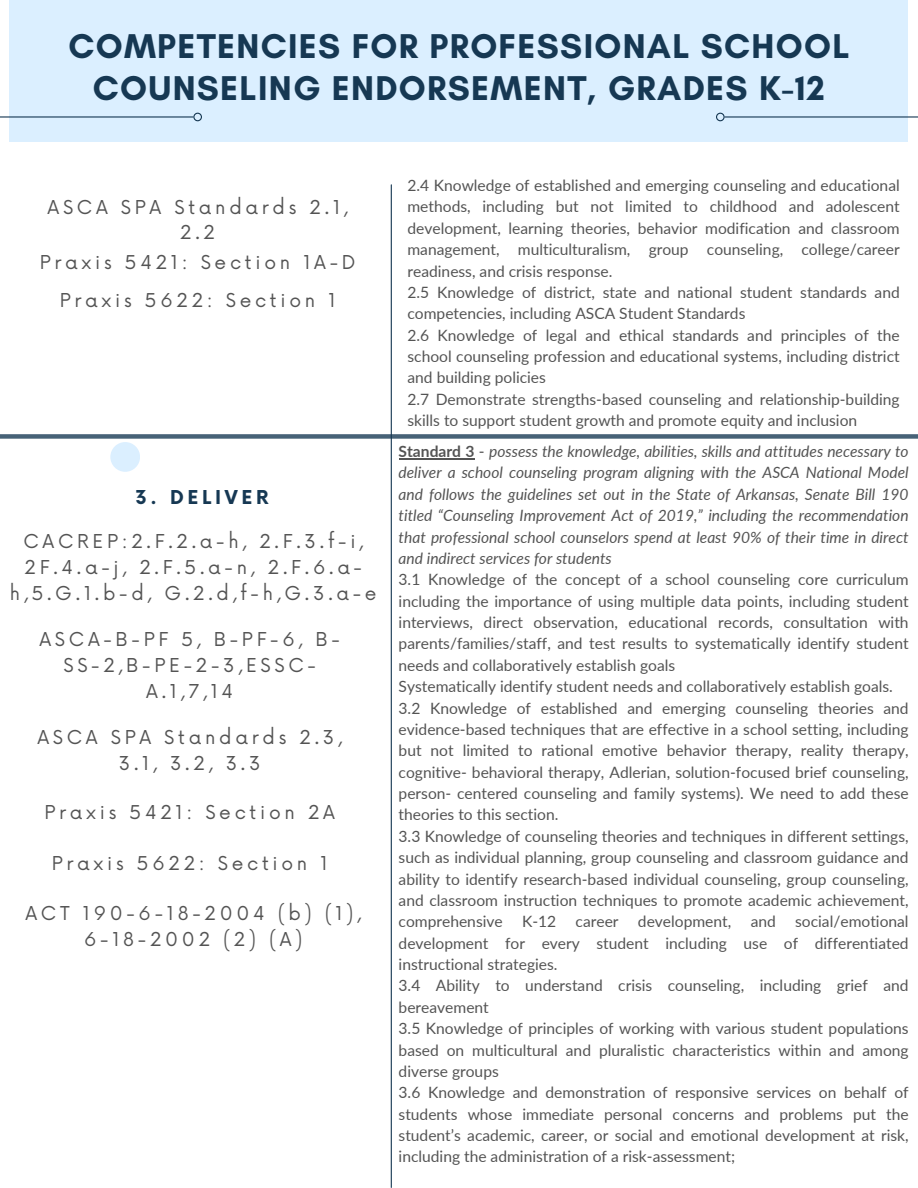
<style>
.page{position:relative;width:918px;height:1188px;background:#fff}
.page>*{position:absolute;margin:0;border:0;box-sizing:border-box;transform-origin:0 0}
.t1{font:700 35.1px/41.7px "Glacial Indifference";letter-spacing:.035em;color:#163853;text-align:center}
.t2{font:18.6px/25.8px "Now";letter-spacing:.2em;color:#545454;text-align:center}
.t3{font:700 18.6px "Now";letter-spacing:.2em;color:#163853}
.t4{font:15.6px/21.3px "Lato";color:#545454;text-align:justify}
.t5{font:italic 15.6px/21.3px "Lato";color:#545454;text-align:justify}
.s1{font-weight:700;font-style:normal}
.s2{font-style:normal}
</style>
<div class="page">
<hr style="left:391px;top:185px;width:1px;height:1002px;background:#163853">
<div style="left:9px;top:0;width:899px;height:141px;background:#dbefff"></div>
<hr style="left:0;top:116px;width:198px;height:2px;background:#163853">
<svg style="left:193px;top:113px;width:9px;height:8px"></svg>
<hr style="left:720px;top:116px;width:198px;height:2px;background:#163853">
<svg style="left:716px;top:113px;width:9px;height:8px"></svg>
<div style="left:0;top:434px;width:918px;height:5px;background:#476277"></div>
<div style="left:110px;top:442px;width:30px;height:30px;background:#dbefff;border-radius:50%"></div>
<hr style="left:399px;top:458px;width:75px;height:1px;background:#545454">
<h1 class="t1" style="left:68px;top:25px;width:783px">COMPETENCIES FOR PROFESSIONAL SCHOOL<br>COUNSELING ENDORSEMENT, GRADES K-12</h1>
<h4 class="t2" style="left:48px;top:195px;width:302px">ASCA SPA Standards 2.1,<br>2.2</h4>
<h4 class="t2" style="left:40px;top:251px;width:317px">Praxis 5421: Section 1A-D</h4>
<h4 class="t2" style="left:60px;top:288px;width:277px">Praxis 5622: Section 1</h4>
<p class="t3" style="left:135px;top:487px;width:135px">3. DELIVER</p>
<p class="t2" style="left:10px;top:530px;width:368px">CACREP:2.F.2.a-h, 2.F.3.f-i,<br>2F.4.a-j, 2.F.5.a-n, 2.F.6.a&shy;h,5.G.1.b-d, G.2.d,f-h,G.3.a-e</p>
<p class="t2" style="left:39px;top:627px;width:302px">ASCA-B-PF 5, B-PF-6, B-<br>SS-2,B-PE-2-3,ESSC-<br>A.1,7,14</p>
<p class="t2" style="left:37px;top:725px;width:306px">ASCA SPA Standards 2.3,<br>3.1, 3.2, 3.3</p>
<p class="t2" style="left:44px;top:801px;width:292px">Praxis 5421: Section 2A</p>
<p class="t2" style="left:52px;top:851px;width:277px">Praxis 5622: Section 1</p>
<p class="t2" style="left:25px;top:901px;width:337px">ACT 190-6-18-2004 (b) (1),<br>6-18-2002 (2) (A)</p>
<p class="t4" style="left:408px;top:174px;width:494px">2.4 Knowledge of established and emerging counseling and educational methods, including but not limited to childhood and adolescent development, learning theories, behavior modification and classroom management, multiculturalism, group counseling, college/career readiness, and crisis response.</p>
<p class="t4" style="left:408px;top:281px;width:494px">2.5 Knowledge of district, state and national student standards and competencies, including ASCA Student Standards</p>
<p class="t4" style="left:408px;top:324px;width:494px">2.6 Knowledge of legal and ethical standards and principles of the school counseling profession and educational systems, including district and building policies</p>
<p class="t4" style="left:408px;top:388px;width:494px">2.7 Demonstrate strengths-based counseling and relationship-building skills to support student growth and promote equity and inclusion</p>
<p class="t5" style="left:399px;top:440px;width:512px"><span class="s1">Standard 3</span> <span class="s2">-</span> possess the knowledge, abilities, skills and attitudes necessary to deliver a school counseling program aligning with the ASCA National Model and follows the guidelines set out in the State of Arkansas, Senate Bill 190 titled “Counseling Improvement Act of 2019,” including the recommendation that professional school counselors spend at least 90% of their time in direct and indirect services for students</p>
<h2 class="t4" style="left:399px;top:569px;width:512px">3.1 Knowledge of the concept of a school counseling core curriculum including the importance of using multiple data points, including student interviews, direct observation, educational records, consultation with parents/families/staff, and test results to systematically identify student needs and collaboratively establish goals</h2>
<h4 class="t4" style="left:399px;top:676px;width:496px">Systematically identify student needs and collaboratively establish goals.</h4>
<h3 class="t4" style="left:399px;top:697px;width:512px">3.2 Knowledge of established and emerging counseling theories and evidence-based techniques that are effective in a school setting, including but not limited to rational emotive behavior therapy, reality therapy, cognitive- behavioral therapy, Adlerian, solution-focused brief counseling, person- centered counseling and family systems). We need to add these theories to this section.</h3>
<h4 class="t4" style="left:399px;top:825px;width:512px">3.3 Knowledge of counseling theories and techniques in different settings, such as individual planning, group counseling and classroom guidance and ability to identify research-based individual counseling, group counseling, and classroom instruction techniques to promote academic achievement, comprehensive K-12 career development, and social/emotional development for every student including use of differentiated instructional strategies.</h4>
<h4 class="t4" style="left:399px;top:975px;width:512px">3.4 Ability to understand crisis counseling, including grief and bereavement</h4>
<h4 class="t4" style="left:399px;top:1018px;width:512px">3.5 Knowledge of principles of working with various student populations based on multicultural and pluralistic characteristics within and among diverse groups</h4>
<h4 class="t4" style="left:399px;top:1082px;width:512px">3.6 Knowledge and demonstration of responsive services on behalf of students whose immediate personal concerns and problems put the student’s academic, career, or social and emotional development at risk, including the administration of a risk-assessment;</h4>
</div>
